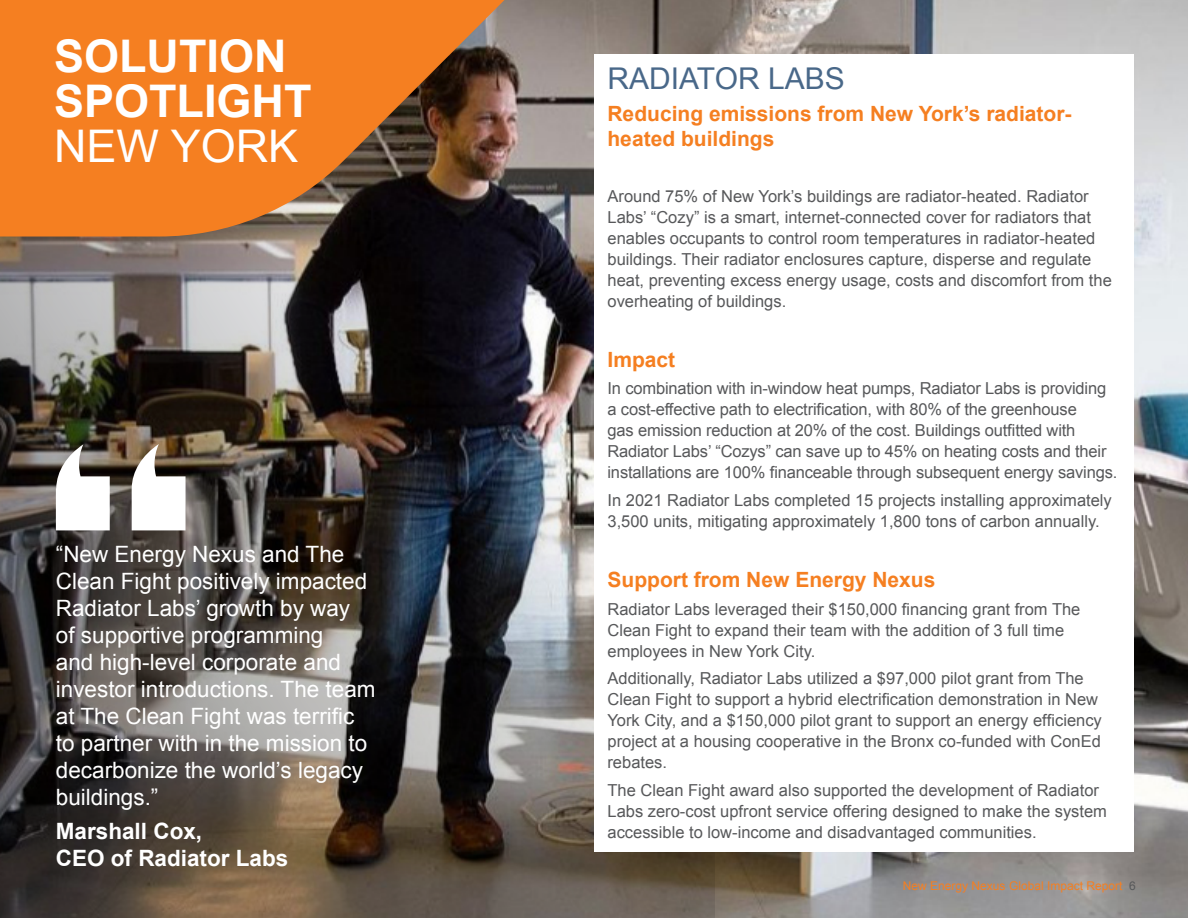
<style>
.page{position:relative;width:1188px;height:918px;background:#fff}
.page>*{position:absolute;margin:0;border:0;box-sizing:border-box;transform-origin:0 0}
.chapter_head{font:700 45px/45px "Arial";color:#fff}
.chapter_head-2{font:45px "Arial";color:#fff}
.heading{font:30px "Arial";color:#496889}
.captions{font:22.5px/27px "Arial";color:#fff}
.captions-2{font:700 22.5px/27px "Arial";color:#fff}
.subhead{font:700 21px/25.2px "Arial";color:#f57f21}
.body{font:16.5px/21px "Arial";color:#57585a}
.t1{font:12px "Arial";color:#f57f21}
.s1{color:#57585a}
</style>
<div class="page">
<img style="left:715px;top:0;width:473px;height:918px">
<img style="left:0;top:0;width:715px;height:918px">
<svg style="left:56px;top:444px;width:54px;height:86px"></svg>
<svg style="left:132px;top:444px;width:54px;height:86px"></svg>
<div style="left:594px;top:54px;width:540px;height:798px;background:#fff"></div>
<svg style="left:0;top:0;width:529px;height:237px;background:#c76e28"></svg>
<p class="chapter_head" style="left:54px;top:35px;width:259px">SOLUTION<br>SPOTLIGHT</p>
<p class="chapter_head-2" style="left:54px;top:116px;width:246px">NEW YORK</p>
<p class="captions" style="left:56px;top:541px;width:321px">“New Energy Nexus and The<br>Clean Fight positively impacted<br>Radiator Labs’ growth by way<br>of supportive programming<br>and high-level corporate and investor introductions. The team at The Clean Fight was terrific to partner with in the mission to decarbonize the world’s legacy buildings.”</p>
<p class="captions-2" style="left:56px;top:818px;width:234px">Marshall Cox,<br>CEO of Radiator Labs</p>
<p class="heading" style="left:608px;top:59px;width:239px">RADIATOR LABS</p>
<p class="subhead" style="left:608px;top:102px;width:466px">Reducing emissions from New York’s radiator&shy;heated buildings</p>
<p class="body" style="left:608px;top:186px;width:506px">Around 75% of New York’s buildings are radiator-heated. Radiator Labs’ “Cozy” is a smart, internet-connected cover for radiators that enables occupants to control room temperatures in radiator-heated buildings. Their radiator enclosures capture, disperse and regulate heat, preventing excess energy usage, costs and discomfort from the overheating of buildings.</p>
<p class="subhead" style="left:608px;top:347px;width:69px">Impact</p>
<p class="body" style="left:608px;top:378px;width:511px">In combination with in-window heat pumps, Radiator Labs is providing a cost-effective path to electrification, with 80% of the greenhouse<br>gas emission reduction at 20% of the cost. Buildings outfitted with Radiator Labs’ “Cozys” can save up to 45% on heating costs and their installations are 100% financeable through subsequent energy savings.</p>
<p class="body" style="left:608px;top:490px;width:506px">In 2021 Radiator Labs completed 15 projects installing approximately<br>3,500 units, mitigating approximately 1,800 tons of carbon annually.</p>
<p class="subhead" style="left:608px;top:568px;width:329px">Support from New Energy Nexus</p>
<p class="body" style="left:608px;top:599px;width:474px">Radiator Labs leveraged their $150,000 financing grant from The<br>Clean Fight to expand their team with the addition of 3 full time employees in New York City.</p>
<p class="body" style="left:608px;top:668px;width:496px">Additionally, Radiator Labs utilized a $97,000 pilot grant from The Clean Fight to support a hybrid electrification demonstration in New York City, and a $150,000 pilot grant to support an energy efficiency project at a housing cooperative in the Bronx co-funded with ConEd rebates.</p>
<p class="body" style="left:608px;top:780px;width:501px">The Clean Fight award also supported the development of Radiator<br>Labs zero-cost upfront service offering designed to make the system accessible to low-income and disadvantaged communities.</p>
<p class="t1" style="left:903px;top:878px;width:234px">New Energy Nexus Global Impact Report <span class="s1">6</span></p>
</div>
